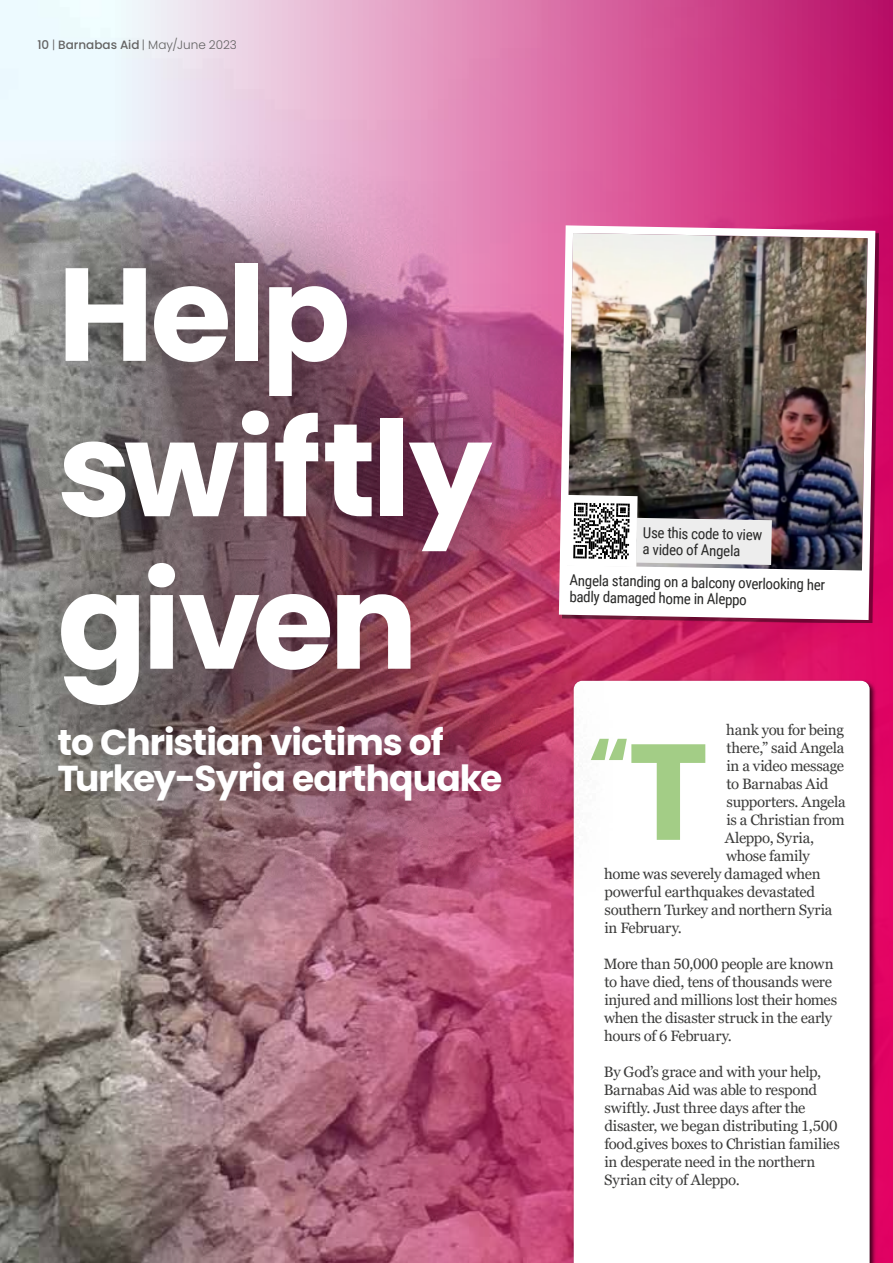
<style>
.page{position:relative;width:893px;height:1263px;background:#fff}
.page>*{position:absolute;margin:0;border:0;box-sizing:border-box;transform-origin:0 0}
.t1{font:700 132px/153.9px "Poppins";letter-spacing:-.03em;color:#fff}
.t2{font:700 79.35px "Poppins";color:#a3cd86}
.t3{font:700 36px/36px "Poppins";letter-spacing:-.025em;color:#fff}
.t4{font:15px/18px "Georgia Pro";letter-spacing:-.02em;color:#3c3c3b}
.t5{font:15px/16.5px "Roboto Condensed";color:#282827}
.t6{font:300 12px "Poppins";letter-spacing:.005em;color:#646363}
.s1{font-weight:500}
.s2{font-size:136.2px}
</style>
<div class="page">
<img style="left:0;top:0;width:893px;height:1263px">
<div style="left:0;top:143px;width:620px;height:777px;background:#000;opacity:.75"></div>
<img style="left:555px;top:0;width:324px;height:1263px">
<svg style="left:563px;top:495px;width:300px;height:120px"></svg>
<p class="t6" style="left:37px;top:38px;width:201px"><span class="s1">10</span> | <span class="s1">Barnabas Aid</span> | May/June 2023</p>
<h1 class="t1" style="left:57px;top:238px;width:436px">Help swiftly given</h1>
<h3 class="t3" style="left:57px;top:725px;width:446px">to Christian victims of<br>Turkey-Syria earthquake</h3>
<p class="t5" style="left:643px;top:524px;width:121px;rotate:1deg">Use this code to view a video of Angela</p>
<p class="t5" style="left:570px;top:571px;width:257px;rotate:1deg">Angela standing on a balcony overlooking her badly damaged home in Aleppo</p>
<p class="t4" style="left:726px;top:721px;width:119px">hank you for being</p>
<p class="t4" style="left:726px;top:739px;width:119px">there,” said Angela</p>
<p class="t4" style="left:726px;top:757px;width:119px">in a video message</p>
<p class="t4" style="left:726px;top:775px;width:103px">to Barnabas Aid</p>
<p class="t4" style="left:727px;top:793px;width:121px">supporters. Angela</p>
<p class="t4" style="left:726px;top:811px;width:120px">is a Christian from</p>
<p class="t4" style="left:725px;top:829px;width:91px">Aleppo, Syria,</p>
<p class="t4" style="left:726px;top:847px;width:85px">whose family</p>
<p class="t4" style="left:604px;top:865px;width:218px">home was severely damaged when</p>
<p class="t4" style="left:604px;top:883px;width:212px">powerful earthquakes devastated</p>
<p class="t4" style="left:605px;top:901px;width:229px">southern Turkey and northern Syria</p>
<p class="t4" style="left:604px;top:919px;width:79px">in February.</p>
<p class="t4" style="left:604px;top:955px;width:235px">More than 50,000 people are known to have died, tens of thousands were injured and millions lost their homes when the disaster struck in the early hours of 6 February.</p>
<p class="t4" style="left:604px;top:1063px;width:237px">By God’s grace and with your help, Barnabas Aid was able to respond swiftly. Just three days after the disaster, we began distributing 1,500 food.gives boxes to Christian families in desperate need in the northern Syrian city of Aleppo.</p>
<h2 class="t2" style="left:588px;top:721px;width:122px">“<span class="s2">T</span></h2>
</div>
